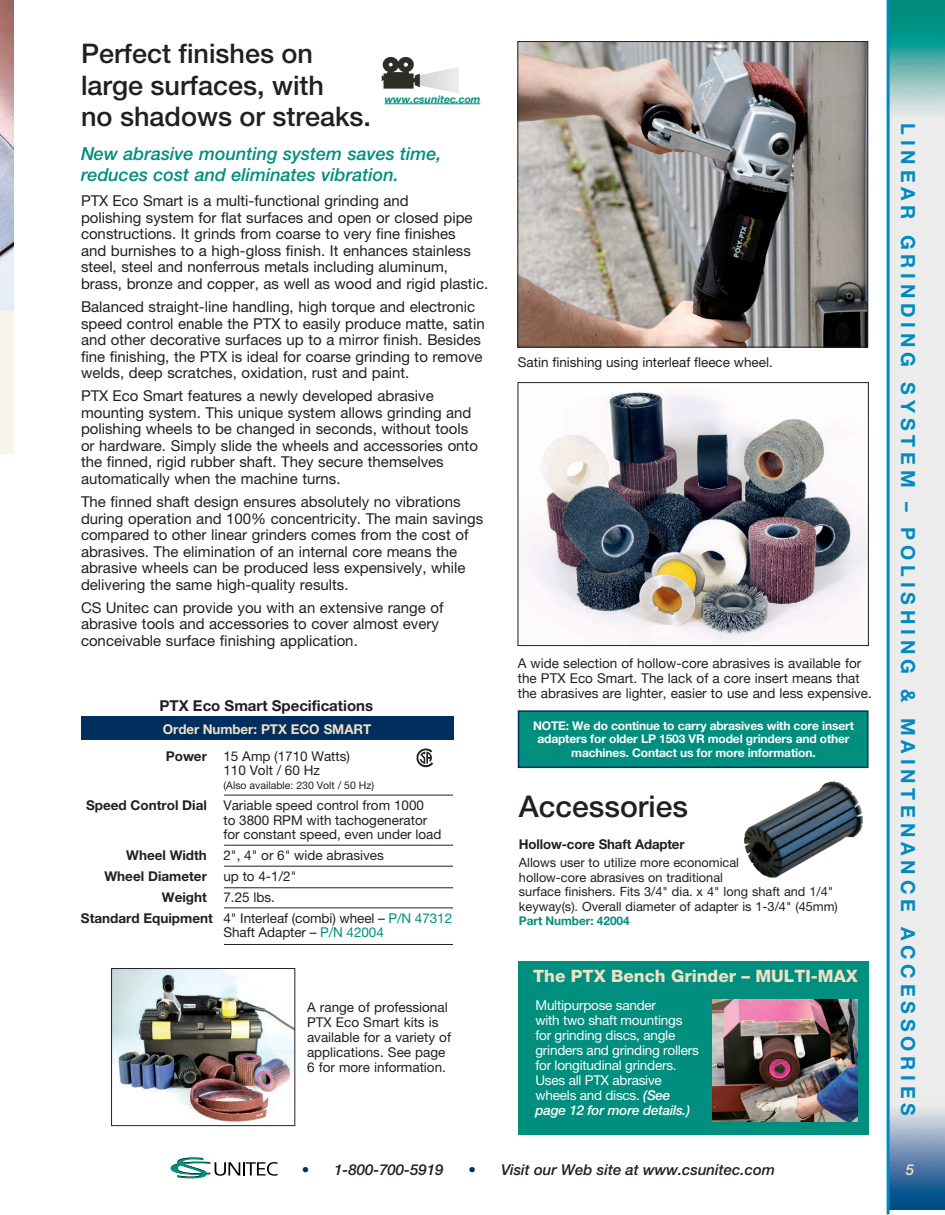
<style>
.page{position:relative;width:945px;height:1215px;background:#fff}
.page>*{position:absolute;margin:0;border:0;box-sizing:border-box;transform-origin:0 0}
.t1{font:500 30px "Helvetica Neue";color:#231f20}
.t2{font:500 27px/31.5px "Helvetica Neue";color:#231f20}
.t3{font:700 19.5px "Helvetica Neue";letter-spacing:.25em;color:#008ac0}
.t4{font:italic 500 18px/21px "Helvetica Neue";color:#008e7f}
.t5{font:800 17.1px "Helvetica Neue";color:#f0e1c6}
.t6{font:15px/16.5px "Helvetica Neue";color:#231f20}
.t7{font:italic 500 15px "Helvetica Neue";color:#231f20}
.t8{font:700 15px "Helvetica Neue";color:#231f20}
.t9{font:italic 500 15px "Helvetica Neue";color:#f0e1c6}
.t10{font:13.5px/15px "Helvetica Neue";color:#231f20}
.t11{font:13.5px/15px "Helvetica Neue";letter-spacing:-.015em;color:#fff}
.t12{font:13.5px/15px "Helvetica Neue";color:#231f20}
.t13{font:700 13.5px "Helvetica Neue";letter-spacing:-.01em;color:#231f20}
.t14{font:700 13.5px/27.3px "Helvetica Neue";letter-spacing:-.005em;color:#f0e1c6}
.t15{font:12.75px/14.4px "Helvetica Neue";color:#231f20}
.t16{font:700 12px/13.5px "Helvetica Neue";letter-spacing:-.01em;color:#fff;text-align:center}
.t17{font:700 12px "Helvetica Neue";letter-spacing:-.005em;color:#008e7f}
.t18{font:10.5px "Helvetica Neue";color:#231f20}
.t19{font:italic 700 10.5px "Helvetica Neue";color:#008e7f}
.s1{color:#231f20}
.s2{font-weight:400;color:#231f20}
.s3{font-weight:700}
.s4{font-weight:400}
.s5{color:#008e7f}
.s6{font-weight:500;font-style:italic}
.s7{color:#002e5e}
</style>
<div class="page">
<svg style="left:171px;top:1158px;width:107px;height:20px"></svg>
<div style="left:0;top:298px;width:14px;height:155px;background:#f9f5ec"></div>
<img style="left:520px;top:392px;width:347px;height:252px">
<div style="left:518px;top:382px;width:351px;height:264px;border:1px solid #231f20"></div>
<div style="left:519px;top:711px;width:349px;height:56px;background:#008e7f"></div>
<div style="left:518px;top:710px;width:351px;height:58px;border:2px solid #002e5e"></div>
<img style="left:0;top:0;width:14px;height:310px">
<img style="left:520px;top:43px;width:346px;height:302px">
<div style="left:518px;top:41px;width:350px;height:306px;border:1px solid #231f20"></div>
<svg style="left:382px;top:57px;width:77px;height:36px"></svg>
<hr style="left:385px;top:103px;width:95px;height:1px;background:#008e7f">
<img style="left:113px;top:970px;width:180px;height:152px">
<div style="left:111px;top:968px;width:184px;height:158px;border:1px solid #231f20"></div>
<div style="left:518px;top:961px;width:351px;height:173px;background:#008e7f"></div>
<img style="left:712px;top:999px;width:145px;height:123px">
<img style="left:744px;top:783px;width:119px;height:95px">
<img style="left:890px;top:0;width:55px;height:849px">
<img style="left:890px;top:849px;width:55px;height:360px">
<div style="left:81px;top:717px;width:372px;height:23px;background:#002e5e"></div>
<svg style="left:416px;top:748px;width:17px;height:19px"></svg>
<hr style="left:224px;top:795px;width:229px;height:1px;background:#231f20">
<hr style="left:224px;top:845px;width:229px;height:1px;background:#231f20">
<hr style="left:224px;top:866px;width:229px;height:1px;background:#231f20">
<hr style="left:224px;top:887px;width:229px;height:1px;background:#231f20">
<hr style="left:224px;top:908px;width:229px;height:1px;background:#231f20">
<hr style="left:224px;top:944px;width:229px;height:1px;background:#231f20">
<hr style="left:887px;top:0;width:3px;height:1214px;background:#008ac0">
<h2 class="t2" style="left:81px;top:37px;width:292px">Perfect finishes on large surfaces, with<br>no shadows or streaks.</h2>
<p class="t4" style="left:81px;top:143px;width:362px">New abrasive mounting system saves time, reduces cost and eliminates vibration.</p>
<p class="t6" style="left:81px;top:192px;width:409px">PTX Eco Smart is a multi-functional grinding and<br>polishing system for flat surfaces and open or closed pipe constructions. It grinds from coarse to very fine finishes<br>and burnishes to a high-gloss finish. It enhances stainless steel, steel and nonferrous metals including aluminum, brass, bronze and copper, as well as wood and rigid plastic.</p>
<p class="t6" style="left:81px;top:298px;width:405px">Balanced straight-line handling, high torque and electronic speed control enable the PTX to easily produce matte, satin and other decorative surfaces up to a mirror finish. Besides fine finishing, the PTX is ideal for coarse grinding to remove welds, deep scratches, oxidation, rust and paint.</p>
<p class="t6" style="left:81px;top:387px;width:398px">PTX Eco Smart features a newly developed abrasive mounting system. This unique system allows grinding and polishing wheels to be changed in seconds, without tools or hardware. Simply slide the wheels and accessories onto the finned, rigid rubber shaft. They secure themselves automatically when the machine turns.</p>
<p class="t6" style="left:81px;top:493px;width:404px">The finned shaft design ensures absolutely no vibrations during operation and 100% concentricity. The main savings compared to other linear grinders comes from the cost of abrasives. The elimination of an internal core means the abrasive wheels can be produced less expensively, while delivering the same high-quality results.</p>
<p class="t6" style="left:81px;top:599px;width:364px">CS Unitec can provide you with an extensive range of abrasive tools and accessories to cover almost every conceivable surface finishing application.</p>
<p class="t19" style="left:385px;top:92px;width:97px">www.csunitec.com</p>
<p class="t8" style="left:160px;top:696px;width:215px">PTX Eco Smart Specifications</p>
<p class="t14" style="left:163px;top:715px;width:210px">Order Number: PTX ECO SMART<br><span class="s1">Power</span> <span class="s2">15 Amp (1710 Watts)</span></p>
<p class="t10" style="left:223px;top:763px;width:98px">110 Volt / 60 Hz</p>
<p class="t18" style="left:224px;top:779px;width:152px">(Also available: 230 Volt / 50 Hz)</p>
<p class="t10" style="left:223px;top:798px;width:220px;line-height:14.2px;text-indent:-137px"><span class="s3">Speed Control Dial</span> Variable speed control from 1000<br>to 3800 RPM with tachogenerator for constant speed, even under load</p>
<p class="t10" style="left:126px;top:847px;width:259px"><span class="s3">Wheel Width</span> 2", 4" or 6" wide abrasives</p>
<p class="t13" style="left:105px;top:868px;width:193px">Wheel Diameter <span class="s4">up to 4-1/2"</span></p>
<p class="t10" style="left:162px;top:889px;width:115px"><span class="s3">Weight</span> 7.25 lbs.</p>
<p class="t10" style="left:81px;top:910px;width:373px"><span class="s3">Standard Equipment</span> 4" Interleaf (combi) wheel – <span class="s5">P/N 47312</span></p>
<p class="t10" style="left:223px;top:925px;width:162px">Shaft Adapter – <span class="s5">P/N 42004</span></p>
<p class="t10" style="left:307px;top:1000px;width:145px">A range of professional<br>PTX Eco Smart kits is available for a variety of applications. See page<br>6 for more information.</p>
<p class="t10" style="left:518px;top:354px;width:257px">Satin finishing using interleaf fleece wheel.</p>
<p class="t12" style="left:518px;top:657px;width:356px">A wide selection of hollow-core abrasives is available for the PTX Eco Smart. The lack of a core insert means that the abrasives are lighter, easier to use and less expensive.</p>
<p class="t16" style="left:533px;top:719px;width:322px">NOTE: We do continue to carry abrasives with core insert adapters for older LP 1503 VR model grinders and other machines. Contact us for more information.</p>
<h1 class="t1" style="left:519px;top:788px;width:171px">Accessories</h1>
<p class="t13" style="left:519px;top:835px;width:167px">Hollow-core Shaft Adapter</p>
<p class="t15" style="left:519px;top:855px;width:320px">Allows user to utilize more economical<br>hollow-core abrasives on traditional<br>surface finishers. Fits 3/4" dia. x 4" long shaft and 1/4" keyway(s). Overall diameter of adapter is 1-3/4" (45mm)</p>
<p class="t17" style="left:519px;top:913px;width:112px">Part Number: 42004</p>
<p class="t5" style="left:533px;top:966px;width:326px">The PTX Bench Grinder – MULTI-MAX</p>
<p class="t11" style="left:535px;top:997px;width:165px">Multipurpose sander<br>with two shaft mountings for grinding discs, angle grinders and grinding rollers for longitudinal grinders.<br>Uses all PTX abrasive wheels and discs. <span class="s6">(See page 12 for more details.)</span></p>
<p class="t7" style="left:302px;top:1161px;width:143px"><span class="s7">•</span> 1-800-700-5919</p>
<p class="t7" style="left:469px;top:1161px;width:308px"><span class="s7">•</span> Visit our Web site at www.csunitec.com</p>
<h3 class="t3" style="left:920px;top:123px;width:994px;rotate:90deg">LINEAR GRINDING SYSTEM – POLISHING &amp; MAINTENANCE ACCESSORIES</h3>
<p class="t9" style="left:906px;top:1161px;width:10px">5</p>
</div>
